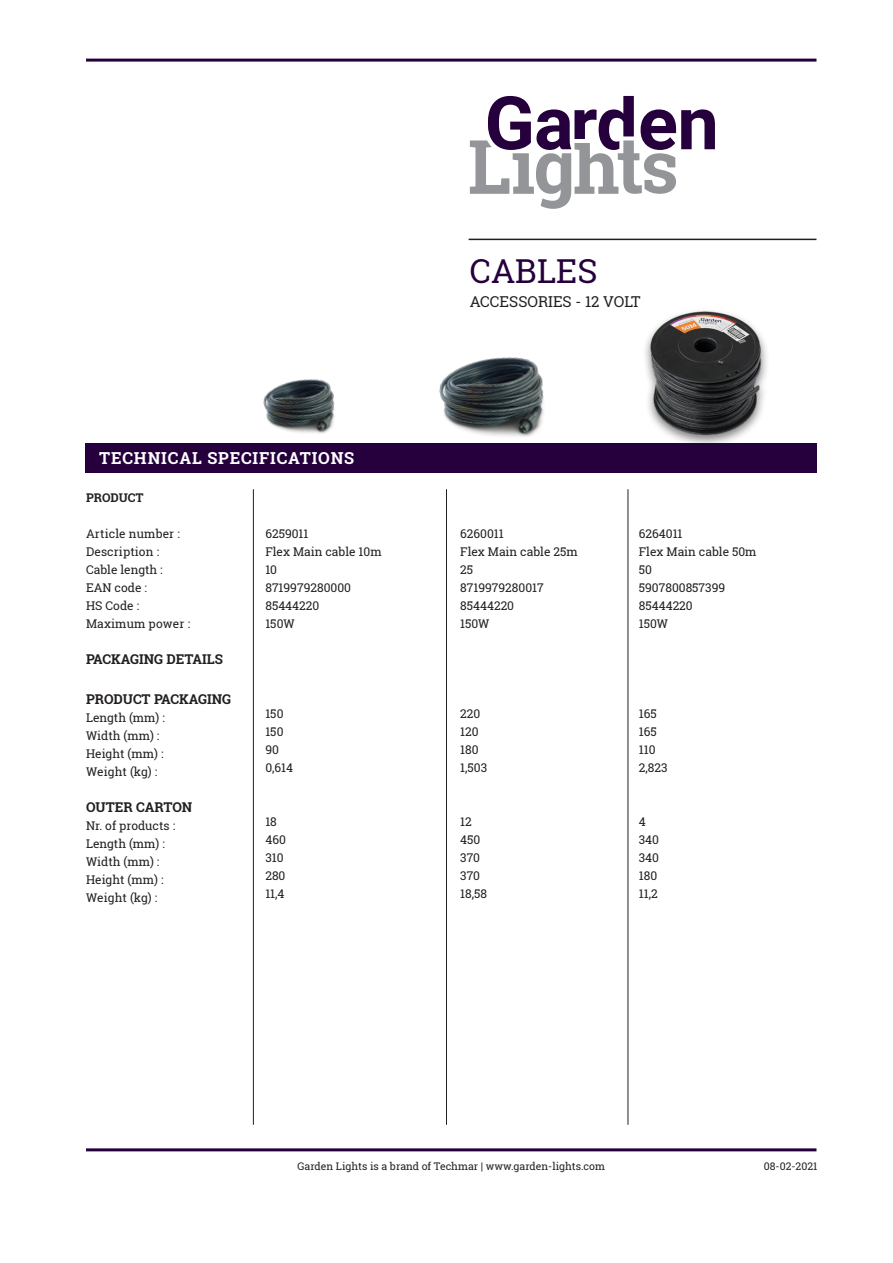
<style>
.page{position:relative;width:893px;height:1263px;background:#fff}
.page>*{position:absolute;margin:0;border:0;box-sizing:border-box;transform-origin:0 0}
.t1{font:33px "Roboto Slab";color:#25003d}
.t2{font:700 16.5px "Roboto Slab";letter-spacing:.05em;color:#fff}
.t3{font:15px "Roboto Slab";color:#231f20}
.t4{font:700 13.5px "Roboto Slab";color:#231f20}
.Alineastijl_1{font:12px "Roboto Slab";color:#231f20}
.Alineastijl_1-2{font:700 12px "Roboto Slab";color:#231f20}
.t5{font:10.5px "Roboto Slab";color:#231f20}
</style>
<div class="page">
<div style="left:85px;top:443px;width:731px;height:30px;background:#25003d"></div>
<svg style="left:470px;top:96px;width:245px;height:113px"></svg>
<hr style="left:86px;top:1148px;width:730px;height:3px;background:#25003d">
<hr style="left:86px;top:59px;width:730px;height:3px;background:#25003d">
<hr style="left:469px;top:239px;width:347px;height:1px;background:#231f20">
<hr style="left:253px;top:489px;width:1px;height:636px;background:#231f20">
<hr style="left:446px;top:489px;width:1px;height:636px;background:#231f20">
<hr style="left:628px;top:489px;width:1px;height:636px;background:#231f20">
<img style="left:263px;top:379px;width:72px;height:55px">
<img style="left:439px;top:357px;width:105px;height:80px">
<div style="left:642px;top:308px;width:128px;height:139px;background:#231f20;opacity:.6"></div>
<img style="left:642px;top:308px;width:128px;height:134px">
<p class="t2" style="left:99px;top:446px;width:257px">TECHNICAL SPECIFICATIONS</p>
<p class="Alineastijl_1-2" style="left:86px;top:489px;width:59px">PRODUCT</p>
<p class="Alineastijl_1" style="left:86px;top:525px;width:95px">Article number :</p>
<p class="Alineastijl_1" style="left:86px;top:543px;width:75px">Description :</p>
<p class="Alineastijl_1" style="left:86px;top:561px;width:78px">Cable length :</p>
<p class="Alineastijl_1" style="left:86px;top:579px;width:62px">EAN code :</p>
<p class="Alineastijl_1" style="left:86px;top:597px;width:55px">HS Code :</p>
<p class="Alineastijl_1" style="left:86px;top:615px;width:106px">Maximum power :</p>
<p class="t4" style="left:86px;top:650px;width:138px">PACKAGING DETAILS</p>
<p class="t4" style="left:86px;top:689px;width:147px">PRODUCT PACKAGING</p>
<p class="Alineastijl_1" style="left:86px;top:709px;width:81px">Length (mm) :</p>
<p class="Alineastijl_1" style="left:86px;top:727px;width:75px">Width (mm) :</p>
<p class="Alineastijl_1" style="left:86px;top:745px;width:79px">Height (mm) :</p>
<p class="Alineastijl_1" style="left:86px;top:763px;width:73px">Weight (kg) :</p>
<p class="t4" style="left:86px;top:797px;width:108px">OUTER CARTON</p>
<p class="Alineastijl_1" style="left:86px;top:817px;width:91px">Nr. of products :</p>
<p class="Alineastijl_1" style="left:86px;top:835px;width:81px">Length (mm) :</p>
<p class="Alineastijl_1" style="left:86px;top:853px;width:75px">Width (mm) :</p>
<p class="Alineastijl_1" style="left:86px;top:871px;width:79px">Height (mm) :</p>
<p class="Alineastijl_1" style="left:86px;top:889px;width:73px">Weight (kg) :</p>
<p class="Alineastijl_1" style="left:265px;top:525px;width:45px">6259011</p>
<p class="Alineastijl_1" style="left:265px;top:543px;width:118px">Flex Main cable 10m</p>
<p class="Alineastijl_1" style="left:265px;top:561px;width:13px">10</p>
<p class="Alineastijl_1" style="left:265px;top:579px;width:87px">8719979280000</p>
<p class="Alineastijl_1" style="left:265px;top:597px;width:55px">85444220</p>
<p class="Alineastijl_1" style="left:265px;top:615px;width:31px">150W</p>
<p class="Alineastijl_1" style="left:265px;top:705px;width:20px">150</p>
<p class="Alineastijl_1" style="left:265px;top:723px;width:20px">150</p>
<p class="Alineastijl_1" style="left:265px;top:741px;width:15px">90</p>
<p class="Alineastijl_1" style="left:265px;top:759px;width:29px">0,614</p>
<p class="Alineastijl_1" style="left:265px;top:813px;width:13px">18</p>
<p class="Alineastijl_1" style="left:265px;top:831px;width:22px">460</p>
<p class="Alineastijl_1" style="left:265px;top:849px;width:20px">310</p>
<p class="Alineastijl_1" style="left:265px;top:867px;width:22px">280</p>
<p class="Alineastijl_1" style="left:265px;top:885px;width:21px">11,4</p>
<p class="t1" style="left:470px;top:248px;width:129px">CABLES</p>
<p class="t3" style="left:470px;top:291px;width:172px">ACCESSORIES - 12 VOLT</p>
<p class="Alineastijl_1" style="left:460px;top:525px;width:45px">6260011</p>
<p class="Alineastijl_1" style="left:460px;top:543px;width:119px">Flex Main cable 25m</p>
<p class="Alineastijl_1" style="left:460px;top:561px;width:14px">25</p>
<p class="Alineastijl_1" style="left:460px;top:579px;width:85px">8719979280017</p>
<p class="Alineastijl_1" style="left:460px;top:597px;width:55px">85444220</p>
<p class="Alineastijl_1" style="left:460px;top:615px;width:31px">150W</p>
<p class="Alineastijl_1" style="left:460px;top:705px;width:22px">220</p>
<p class="Alineastijl_1" style="left:460px;top:723px;width:20px">120</p>
<p class="Alineastijl_1" style="left:460px;top:741px;width:20px">180</p>
<p class="Alineastijl_1" style="left:460px;top:759px;width:28px">1,503</p>
<p class="Alineastijl_1" style="left:460px;top:813px;width:13px">12</p>
<p class="Alineastijl_1" style="left:460px;top:831px;width:22px">450</p>
<p class="Alineastijl_1" style="left:460px;top:849px;width:21px">370</p>
<p class="Alineastijl_1" style="left:460px;top:867px;width:21px">370</p>
<p class="Alineastijl_1" style="left:460px;top:885px;width:28px">18,58</p>
<p class="Alineastijl_1" style="left:639px;top:525px;width:45px">6264011</p>
<p class="Alineastijl_1" style="left:639px;top:543px;width:119px">Flex Main cable 50m</p>
<p class="Alineastijl_1" style="left:639px;top:561px;width:15px">50</p>
<p class="Alineastijl_1" style="left:639px;top:579px;width:88px">5907800857399</p>
<p class="Alineastijl_1" style="left:639px;top:597px;width:55px">85444220</p>
<p class="Alineastijl_1" style="left:639px;top:615px;width:31px">150W</p>
<p class="Alineastijl_1" style="left:639px;top:705px;width:19px">165</p>
<p class="Alineastijl_1" style="left:639px;top:723px;width:19px">165</p>
<p class="Alineastijl_1" style="left:639px;top:741px;width:18px">110</p>
<p class="Alineastijl_1" style="left:639px;top:759px;width:30px">2,823</p>
<p class="Alineastijl_1" style="left:639px;top:813px;width:8px">4</p>
<p class="Alineastijl_1" style="left:639px;top:831px;width:22px">340</p>
<p class="Alineastijl_1" style="left:639px;top:849px;width:22px">340</p>
<p class="Alineastijl_1" style="left:639px;top:867px;width:20px">180</p>
<p class="Alineastijl_1" style="left:639px;top:885px;width:20px">11,2</p>
<p class="t5" style="left:297px;top:1159px;width:309px">Garden Lights is a brand of Techmar | www.garden-lights.com</p>
<p class="t5" style="left:764px;top:1159px;width:55px">08-02-2021</p>
</div>
